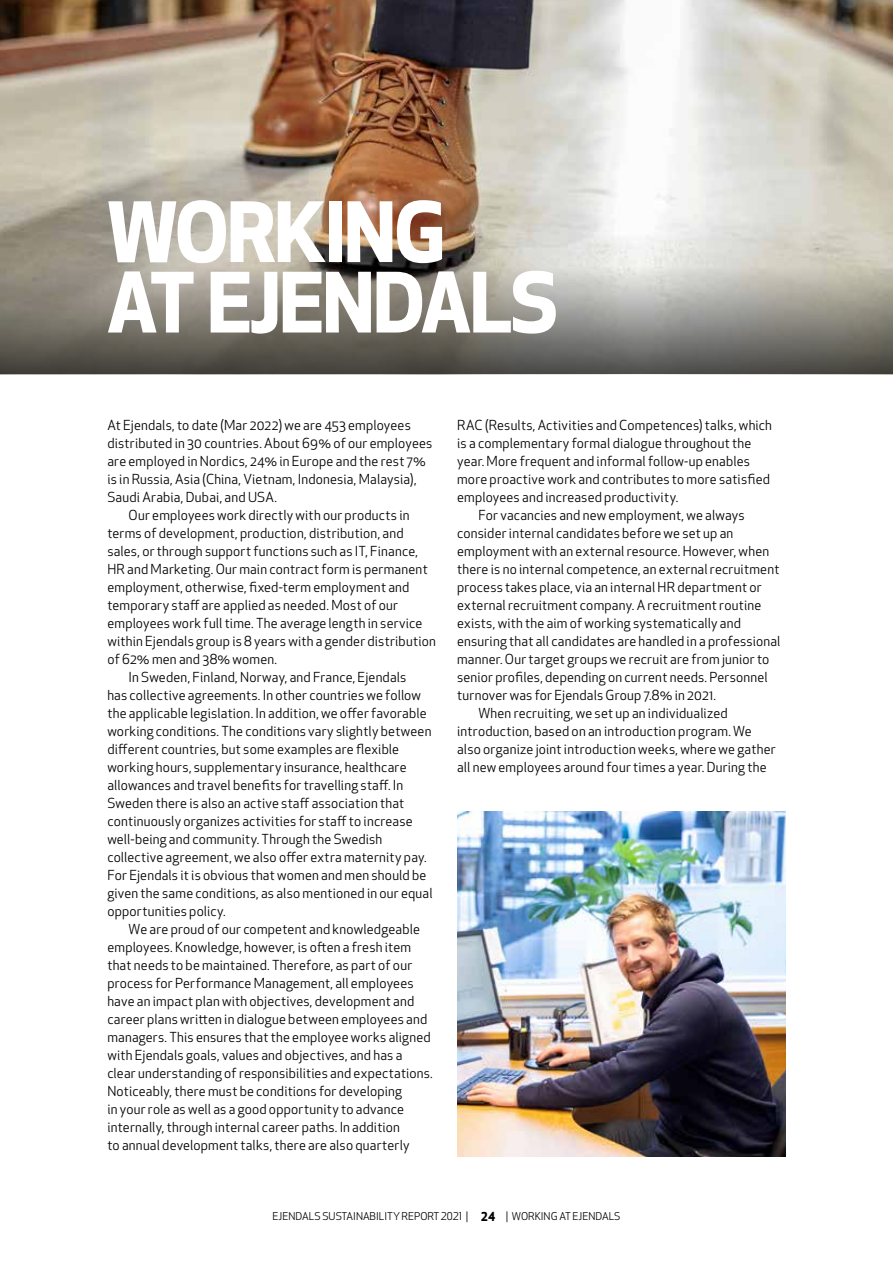
<style>
.page{position:relative;width:893px;height:1263px;background:#fff}
.page>*{position:absolute;margin:0;border:0;box-sizing:border-box;transform-origin:0 0}
.t1{font:700 81px/70.5px "Apex New";letter-spacing:-.03em;color:#fff}
.t2{font:13.5px "Apex New";letter-spacing:.015em;color:#000}
.t3{font:10.5px "Apex New";color:#000}
.s1{font-weight:700;font-size:12px}
</style>
<div class="page">
<img style="left:0;top:0;width:893px;height:374px">
<svg style="left:0;top:251px;width:892px;height:123px;background:#87847c"></svg>
<img style="left:457px;top:811px;width:329px;height:346px">
<h1 class="t1" style="left:106px;top:194px;width:453px">WORKING<br>AT EJENDALS</h1>
<p class="t2" style="left:107px;top:417px;width:305px">At Ejendals, to date (Mar 2022) we are 453 employees</p>
<p class="t2" style="left:107px;top:435px;width:327px">distributed in 30 countries. About 69% of our employees</p>
<p class="t2" style="left:107px;top:453px;width:320px">are employed in Nordics, 24% in Europe and the rest 7%</p>
<p class="t2" style="left:107px;top:471px;width:311px">is in Russia, Asia (China, Vietnam, Indonesia, Malaysia),</p>
<p class="t2" style="left:107px;top:489px;width:171px">Saudi Arabia, Dubai, and USA.</p>
<p class="t2" style="left:129px;top:507px;width:282px">Our employees work directly with our products in</p>
<p class="t2" style="left:107px;top:525px;width:298px">terms of development, production, distribution, and</p>
<p class="t2" style="left:107px;top:543px;width:312px">sales, or through support functions such as IT, Finance,</p>
<p class="t2" style="left:107px;top:561px;width:322px">HR and Marketing. Our main contract form is permanent</p>
<p class="t2" style="left:107px;top:579px;width:304px">employment, otherwise, fixed-term employment and</p>
<p class="t2" style="left:107px;top:597px;width:292px">temporary staff are applied as needed. Most of our</p>
<p class="t2" style="left:107px;top:615px;width:317px">employees work full time. The average length in service</p>
<p class="t2" style="left:107px;top:633px;width:330px">within Ejendals group is 8 years with a gender distribution</p>
<p class="t2" style="left:107px;top:651px;width:171px">of 62% men and 38% women.</p>
<p class="t2" style="left:129px;top:669px;width:279px">In Sweden, Finland, Norway, and France, Ejendals</p>
<p class="t2" style="left:107px;top:687px;width:315px">has collective agreements. In other countries we follow</p>
<p class="t2" style="left:107px;top:705px;width:321px">the applicable legislation. In addition, we offer favorable</p>
<p class="t2" style="left:107px;top:723px;width:326px">working conditions. The conditions vary slightly between</p>
<p class="t2" style="left:107px;top:741px;width:293px">different countries, but some examples are flexible</p>
<p class="t2" style="left:107px;top:759px;width:301px">working hours, supplementary insurance, healthcare</p>
<p class="t2" style="left:107px;top:777px;width:297px">allowances and travel benefits for travelling staff. In</p>
<p class="t2" style="left:107px;top:795px;width:298px">Sweden there is also an active staff association that</p>
<p class="t2" style="left:107px;top:812px;width:307px">continuously organizes activities for staff to increase</p>
<p class="t2" style="left:107px;top:830px;width:276px">well-being and community. Through the Swedish</p>
<p class="t2" style="left:107px;top:848px;width:321px">collective agreement, we also offer extra maternity pay.</p>
<p class="t2" style="left:107px;top:866px;width:320px">For Ejendals it is obvious that women and men should be</p>
<p class="t2" style="left:107px;top:884px;width:327px">given the same conditions, as also mentioned in our equal</p>
<p class="t2" style="left:107px;top:902px;width:120px">opportunities policy.</p>
<p class="t2" style="left:129px;top:920px;width:293px">We are proud of our competent and knowledgeable</p>
<p class="t2" style="left:107px;top:938px;width:305px">employees. Knowledge, however, is often a fresh item</p>
<p class="t2" style="left:107px;top:956px;width:306px">that needs to be maintained. Therefore, as part of our</p>
<p class="t2" style="left:107px;top:974px;width:308px">process for Performance Management, all employees</p>
<p class="t2" style="left:107px;top:992px;width:308px">have an impact plan with objectives, development and</p>
<p class="t2" style="left:107px;top:1010px;width:322px">career plans written in dialogue between employees and</p>
<p class="t2" style="left:107px;top:1028px;width:325px">managers. This ensures that the employee works aligned</p>
<p class="t2" style="left:107px;top:1046px;width:296px">with Ejendals goals, values and objectives, and has a</p>
<p class="t2" style="left:107px;top:1064px;width:327px">clear understanding of responsibilities and expectations.</p>
<p class="t2" style="left:107px;top:1082px;width:296px">Noticeably, there must be conditions for developing</p>
<p class="t2" style="left:107px;top:1100px;width:298px">in your role as well as a good opportunity to advance</p>
<p class="t2" style="left:107px;top:1118px;width:294px">internally, through internal career paths. In addition</p>
<p class="t2" style="left:107px;top:1136px;width:304px">to annual development talks, there are also quarterly</p>
<p class="t2" style="left:457px;top:417px;width:316px">RAC (Results, Activities and Competences) talks, which</p>
<p class="t2" style="left:457px;top:435px;width:296px">is a complementary formal dialogue throughout the</p>
<p class="t2" style="left:457px;top:453px;width:294px">year. More frequent and informal follow-up enables</p>
<p class="t2" style="left:457px;top:471px;width:314px">more proactive work and contributes to more satisfied</p>
<p class="t2" style="left:457px;top:489px;width:223px">employees and increased productivity.</p>
<p class="t2" style="left:478px;top:507px;width:268px">For vacancies and new employment, we always</p>
<p class="t2" style="left:457px;top:525px;width:278px">consider internal candidates before we set up an</p>
<p class="t2" style="left:457px;top:543px;width:314px">employment with an external resource. However, when</p>
<p class="t2" style="left:457px;top:561px;width:324px">there is no internal competence, an external recruitment</p>
<p class="t2" style="left:457px;top:579px;width:306px">process takes place, via an internal HR department or</p>
<p class="t2" style="left:457px;top:597px;width:306px">external recruitment company. A recruitment routine</p>
<p class="t2" style="left:457px;top:615px;width:285px">exists, with the aim of working systematically and</p>
<p class="t2" style="left:457px;top:633px;width:325px">ensuring that all candidates are handled in a professional</p>
<p class="t2" style="left:457px;top:651px;width:314px">manner. Our target groups we recruit are from junior to</p>
<p class="t2" style="left:457px;top:669px;width:312px">senior profiles, depending on current needs. Personnel</p>
<p class="t2" style="left:457px;top:687px;width:261px">turnover was for Ejendals Group 7.8% in 2021.</p>
<p class="t2" style="left:478px;top:705px;width:251px">When recruiting, we set up an individualized</p>
<p class="t2" style="left:457px;top:723px;width:296px">introduction, based on an introduction program. We</p>
<p class="t2" style="left:457px;top:741px;width:320px">also organize joint introduction weeks, where we gather</p>
<p class="t2" style="left:457px;top:759px;width:311px">all new employees around four times a year. During the</p>
<p class="t3" style="left:272px;top:1210px;width:349px">EJENDALS SUSTAINABILITY REPORT 2021 | <span class="s1">24</span> | WORKING AT EJENDALS</p>
</div>
